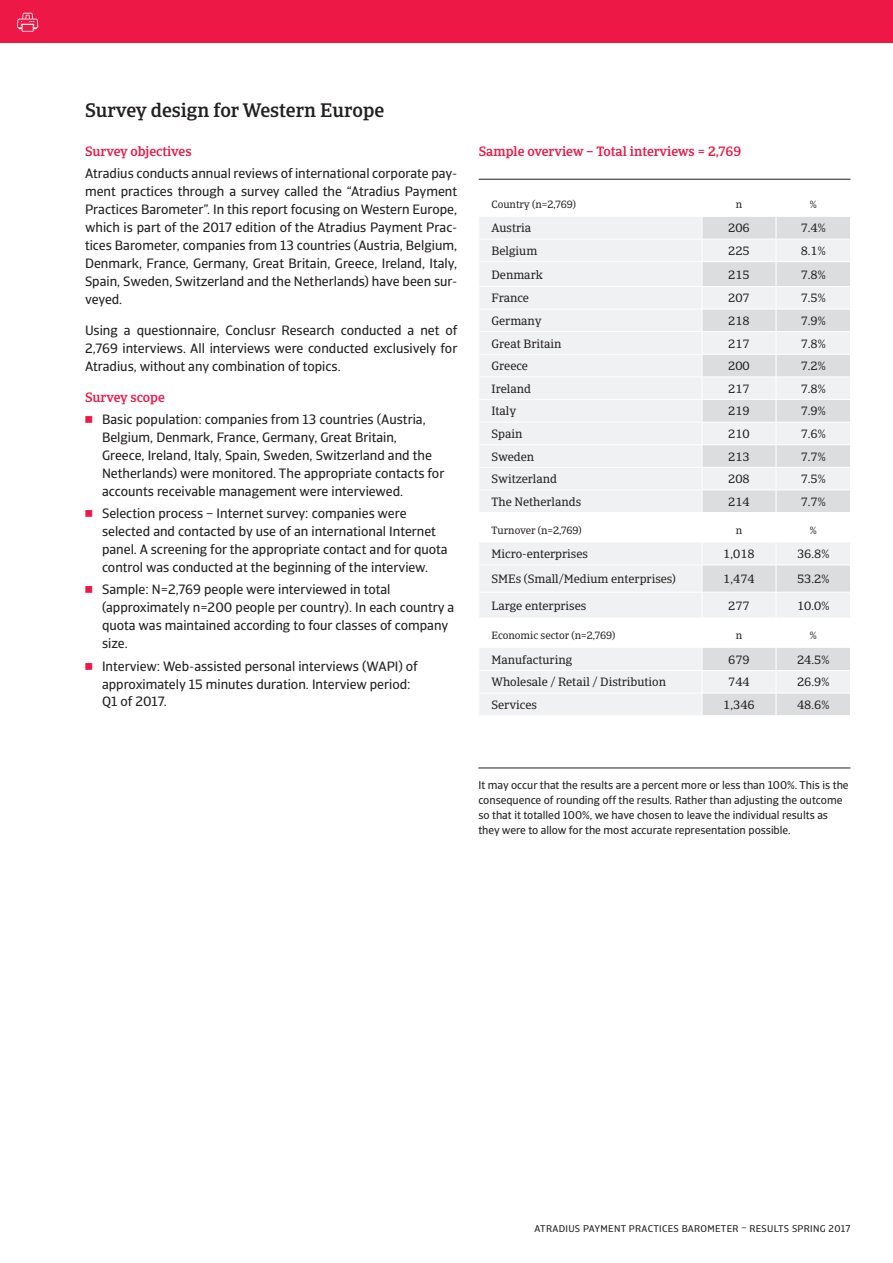
<style>
.page{position:relative;width:893px;height:1263px;background:#fff}
.page>*{position:absolute;margin:0;border:0;box-sizing:border-box;transform-origin:0 0}
.t1{font:500 19.5px "Catalana";color:#231f20}
.t2{font:13.5px/18px "Catalana Sans";color:#231f20}
.t3{font:500 13.5px "Catalana";color:#ed1845}
.t4{font:12px "Catalana";color:#231f20}
.t5{font:11.25px/15px "Catalana Sans";color:#231f20}
.t6{font:10.5px "Catalana";color:#231f20}
.t7{font:9.75px "Catalana Sans";letter-spacing:.03em;color:#231f20}
.s1{font-family:"Universal Newswith Comm Pi";color:#ed1845}
</style>
<div class="page">
<div style="left:0;top:0;width:893px;height:43px;background:#ed1845"></div>
<svg style="left:17px;top:13px;width:21px;height:19px"></svg>
<div style="left:479px;top:648px;width:222px;height:67px;background:#f0f1f2"></div>
<svg style="left:703px;top:648px;width:147px;height:67px;fill:#dcdddf"></svg>
<svg style="left:702px;top:648px;width:1px;height:67px"></svg>
<hr style="left:479px;top:179px;width:223px;height:1px;background:#231f20">
<hr style="left:702px;top:179px;width:74px;height:1px;background:#231f20">
<hr style="left:776px;top:179px;width:74px;height:1px;background:#231f20">
<hr style="left:478px;top:670px;width:224px;height:1px;background:#fff">
<hr style="left:702px;top:670px;width:74px;height:1px;background:#fff">
<svg style="left:479px;top:217px;width:371px;height:295px"></svg>
<hr style="left:776px;top:670px;width:75px;height:1px;background:#fff">
<hr style="left:478px;top:693px;width:224px;height:1px;background:#fff">
<hr style="left:702px;top:261px;width:74px;height:1px;background:#fff">
<hr style="left:702px;top:309px;width:74px;height:1px;background:#fff">
<hr style="left:702px;top:354px;width:74px;height:1px;background:#fff">
<hr style="left:702px;top:399px;width:74px;height:1px;background:#fff">
<hr style="left:702px;top:444px;width:74px;height:1px;background:#fff">
<hr style="left:702px;top:490px;width:74px;height:1px;background:#fff">
<hr style="left:702px;top:693px;width:74px;height:1px;background:#fff">
<hr style="left:776px;top:261px;width:75px;height:1px;background:#fff">
<hr style="left:776px;top:309px;width:75px;height:1px;background:#fff">
<hr style="left:776px;top:354px;width:75px;height:1px;background:#fff">
<hr style="left:776px;top:399px;width:75px;height:1px;background:#fff">
<hr style="left:776px;top:444px;width:75px;height:1px;background:#fff">
<hr style="left:776px;top:490px;width:75px;height:1px;background:#fff">
<hr style="left:776px;top:693px;width:75px;height:1px;background:#fff">
<svg style="left:776px;top:648px;width:1px;height:67px"></svg>
<svg style="left:479px;top:543px;width:371px;height:74px"></svg>
<hr style="left:478px;top:768px;width:372px;height:1px;background:#231f20">
<h1 class="t1" style="left:85px;top:98px;width:301px">Survey design for Western Europe</h1>
<p class="t3" style="left:85px;top:143px;width:108px">Survey objectives</p>
<p class="t2" style="left:85px;top:164px;width:374px;text-align:justify">Atradius conducts annual reviews of international corporate pay&shy;ment practices through a survey called the “Atradius Payment Practices Barometer”. In this report focusing on Western Europe, which is part of the 2017 edition of the Atradius Payment Prac&shy;tices Barometer, companies from 13 countries (Austria, Belgium, Denmark, France, Germany, Great Britain, Greece, Ireland, Italy, Spain, Sweden, Switzerland and the Netherlands) have been sur&shy;veyed.</p>
<p class="t2" style="left:85px;top:321px;width:374px;text-align:justify">Using a questionnaire, Conclusr Research conducted a net of 2,769 interviews. All interviews were conducted exclusively for Atradius, without any combination of topics.</p>
<p class="t3" style="left:85px;top:389px;width:81px">Survey scope</p>
<p class="t2" style="left:102px;top:410px;width:344px;text-indent:-17px"><span class="s1">7</span> Basic population: companies from 13 countries (Austria, Belgium, Denmark, France, Germany, Great Britain,<br>Greece, Ireland, Italy, Spain, Sweden, Switzerland and the Netherlands) were monitored. The appropriate contacts for accounts receivable management were interviewed.</p>
<p class="t2" style="left:102px;top:504px;width:347px;text-indent:-17px"><span class="s1">7</span> Selection process – Internet survey: companies were selected and contacted by use of an international Internet panel. A screening for the appropriate contact and for quota control was conducted at the beginning of the interview.</p>
<p class="t2" style="left:102px;top:581px;width:354px;text-indent:-17px"><span class="s1">7</span> Sample: N=2,769 people were interviewed in total (approximately n=200 people per country). In each country a quota was maintained according to four classes of company size.</p>
<p class="t2" style="left:102px;top:657px;width:317px;text-indent:-17px"><span class="s1">7</span> Interview: Web-assisted personal interviews (WAPI) of approximately 15 minutes duration. Interview period:<br>Q1 of 2017.</p>
<p class="t3" style="left:479px;top:143px;width:264px">Sample overview – Total interviews = 2,769</p>
<p class="t6" style="left:491px;top:198px;width:86px">Country (n=2,769)</p>
<p class="t6" style="left:736px;top:198px;width:8px">n</p>
<p class="t6" style="left:810px;top:198px;width:8px">%</p>
<p class="t4" style="left:491px;top:221px;width:41px">Austria</p>
<p class="t4" style="left:728px;top:221px;width:23px">206</p>
<p class="t4" style="left:801px;top:221px;width:27px">7.4%</p>
<p class="t4" style="left:491px;top:244px;width:47px">Belgium</p>
<p class="t4" style="left:728px;top:244px;width:23px">225</p>
<p class="t4" style="left:801px;top:244px;width:27px">8.1%</p>
<p class="t4" style="left:491px;top:267px;width:53px">Denmark</p>
<p class="t4" style="left:728px;top:267px;width:23px">215</p>
<p class="t4" style="left:801px;top:267px;width:27px">7.8%</p>
<p class="t4" style="left:491px;top:291px;width:39px">France</p>
<p class="t4" style="left:728px;top:291px;width:23px">207</p>
<p class="t4" style="left:801px;top:291px;width:27px">7.5%</p>
<p class="t4" style="left:491px;top:314px;width:52px">Germany</p>
<p class="t4" style="left:728px;top:314px;width:23px">218</p>
<p class="t4" style="left:801px;top:314px;width:27px">7.9%</p>
<p class="t4" style="left:491px;top:336px;width:72px">Great Britain</p>
<p class="t4" style="left:728px;top:336px;width:23px">217</p>
<p class="t4" style="left:801px;top:336px;width:27px">7.8%</p>
<p class="t4" style="left:491px;top:359px;width:38px">Greece</p>
<p class="t4" style="left:728px;top:359px;width:23px">200</p>
<p class="t4" style="left:801px;top:359px;width:27px">7.2%</p>
<p class="t4" style="left:491px;top:381px;width:41px">Ireland</p>
<p class="t4" style="left:728px;top:381px;width:23px">217</p>
<p class="t4" style="left:801px;top:381px;width:27px">7.8%</p>
<p class="t4" style="left:491px;top:404px;width:26px">Italy</p>
<p class="t4" style="left:728px;top:404px;width:23px">219</p>
<p class="t4" style="left:801px;top:404px;width:27px">7.9%</p>
<p class="t4" style="left:491px;top:427px;width:32px">Spain</p>
<p class="t4" style="left:728px;top:427px;width:23px">210</p>
<p class="t4" style="left:801px;top:427px;width:27px">7.6%</p>
<p class="t4" style="left:491px;top:449px;width:44px">Sweden</p>
<p class="t4" style="left:728px;top:449px;width:23px">213</p>
<p class="t4" style="left:801px;top:449px;width:27px">7.7%</p>
<p class="t4" style="left:491px;top:472px;width:67px">Switzerland</p>
<p class="t4" style="left:728px;top:472px;width:23px">208</p>
<p class="t4" style="left:801px;top:472px;width:27px">7.5%</p>
<p class="t4" style="left:491px;top:494px;width:91px">The Netherlands</p>
<p class="t4" style="left:728px;top:494px;width:23px">214</p>
<p class="t4" style="left:801px;top:494px;width:27px">7.7%</p>
<p class="t6" style="left:491px;top:524px;width:92px">Turnover (n=2,769)</p>
<p class="t6" style="left:736px;top:524px;width:8px">n</p>
<p class="t6" style="left:810px;top:524px;width:8px">%</p>
<p class="t4" style="left:491px;top:547px;width:98px">Micro-enterprises</p>
<p class="t4" style="left:723px;top:547px;width:33px">1,018</p>
<p class="t4" style="left:797px;top:547px;width:34px">36.8%</p>
<p class="t4" style="left:491px;top:572px;width:186px">SMEs (Small/Medium enterprises)</p>
<p class="t4" style="left:723px;top:572px;width:33px">1,474</p>
<p class="t4" style="left:797px;top:572px;width:34px">53.2%</p>
<p class="t4" style="left:491px;top:598px;width:96px">Large enterprises</p>
<p class="t4" style="left:728px;top:598px;width:23px">277</p>
<p class="t4" style="left:797px;top:598px;width:34px">10.0%</p>
<p class="t6" style="left:491px;top:629px;width:125px">Economic sector (n=2,769)</p>
<p class="t6" style="left:736px;top:629px;width:8px">n</p>
<p class="t6" style="left:810px;top:629px;width:8px">%</p>
<p class="t4" style="left:491px;top:652px;width:82px">Manufacturing</p>
<p class="t4" style="left:728px;top:652px;width:23px">679</p>
<p class="t4" style="left:797px;top:652px;width:34px">24.5%</p>
<p class="t4" style="left:491px;top:675px;width:176px">Wholesale / Retail / Distribution</p>
<p class="t4" style="left:728px;top:675px;width:23px">744</p>
<p class="t4" style="left:797px;top:675px;width:34px">26.9%</p>
<p class="t4" style="left:491px;top:698px;width:47px">Services</p>
<p class="t4" style="left:723px;top:698px;width:33px">1,346</p>
<p class="t4" style="left:797px;top:698px;width:34px">48.6%</p>
<p class="t5" style="left:478px;top:778px;width:372px">It may occur that the results are a percent more or less than 100%. This is the consequence of rounding off the results. Rather than adjusting the outcome so that it totalled 100%, we have chosen to leave the individual results as they were to allow for the most accurate representation possible.</p>
<p class="t7" style="left:535px;top:1223px;width:317px">ATRADIUS PAYMENT PRACTICES BAROMETER – RESULTS SPRING 2017</p>
</div>
